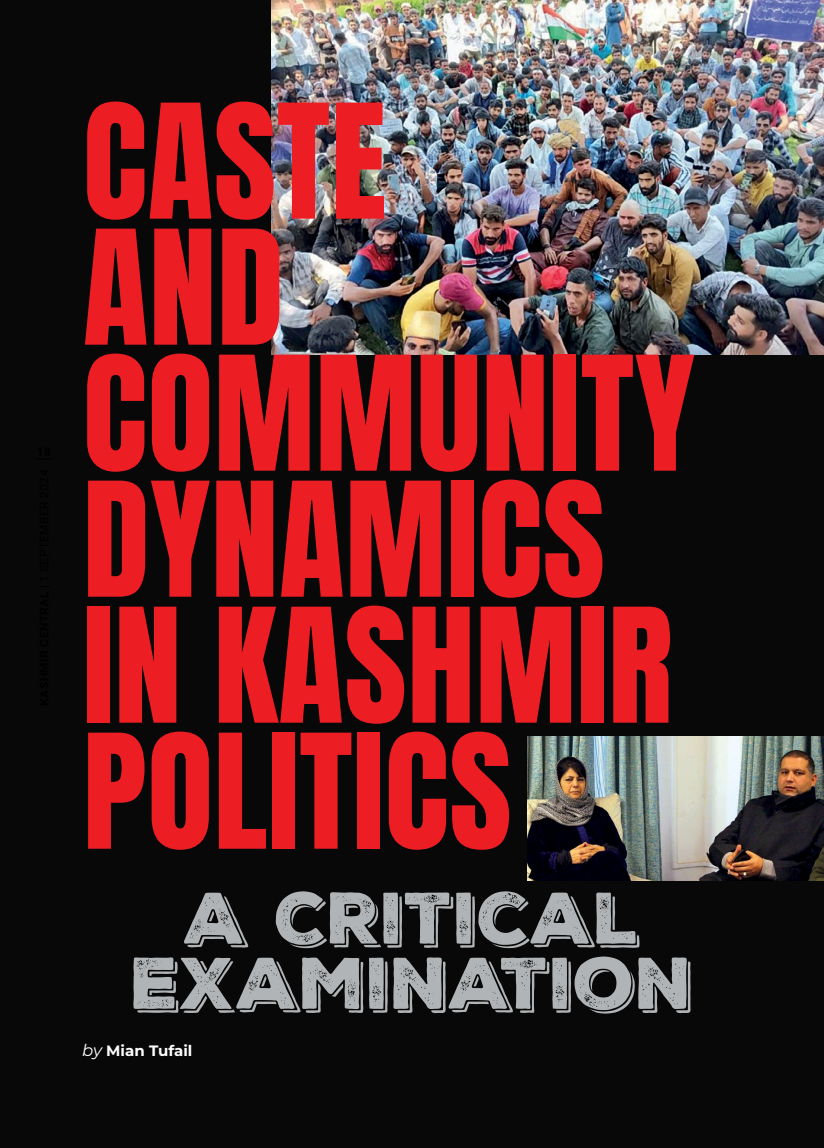
<style>
.page{position:relative;width:824px;height:1148px;background:#080808}
.page>*{position:absolute;margin:0;border:0;box-sizing:border-box;transform-origin:0 0}
.t1{font:135px/126px "Anton";letter-spacing:.005em;color:#ed1d24}
.t2{font:70.5px/65.1px "Nexa Rust Sans Trial Black Shadow 1";color:#b1b4b6;text-align:center}
.t3{font:700 15px "Montserrat";color:#fff}
.s1{font-weight:400;font-style:italic;font-size:16.5px}
</style>
<div class="page">
<img style="left:272px;top:0;width:552px;height:354px">
<img style="left:527px;top:736px;width:297px;height:144px">
<p class="t1" style="left:83px;top:109px;width:613px">CASTE<br>AND<br>COMMUNITY<br>DYNAMICS<br>IN KASHMIR<br>POLITICS</p>
<p class="t2" style="left:130px;top:892px;width:564px">A CRITICAL<br>EXAMINATION</p>
<p class="t3" style="left:82px;top:1039px;width:112px"><span class="s1">by</span> Mian Tufail</p>
</div>
